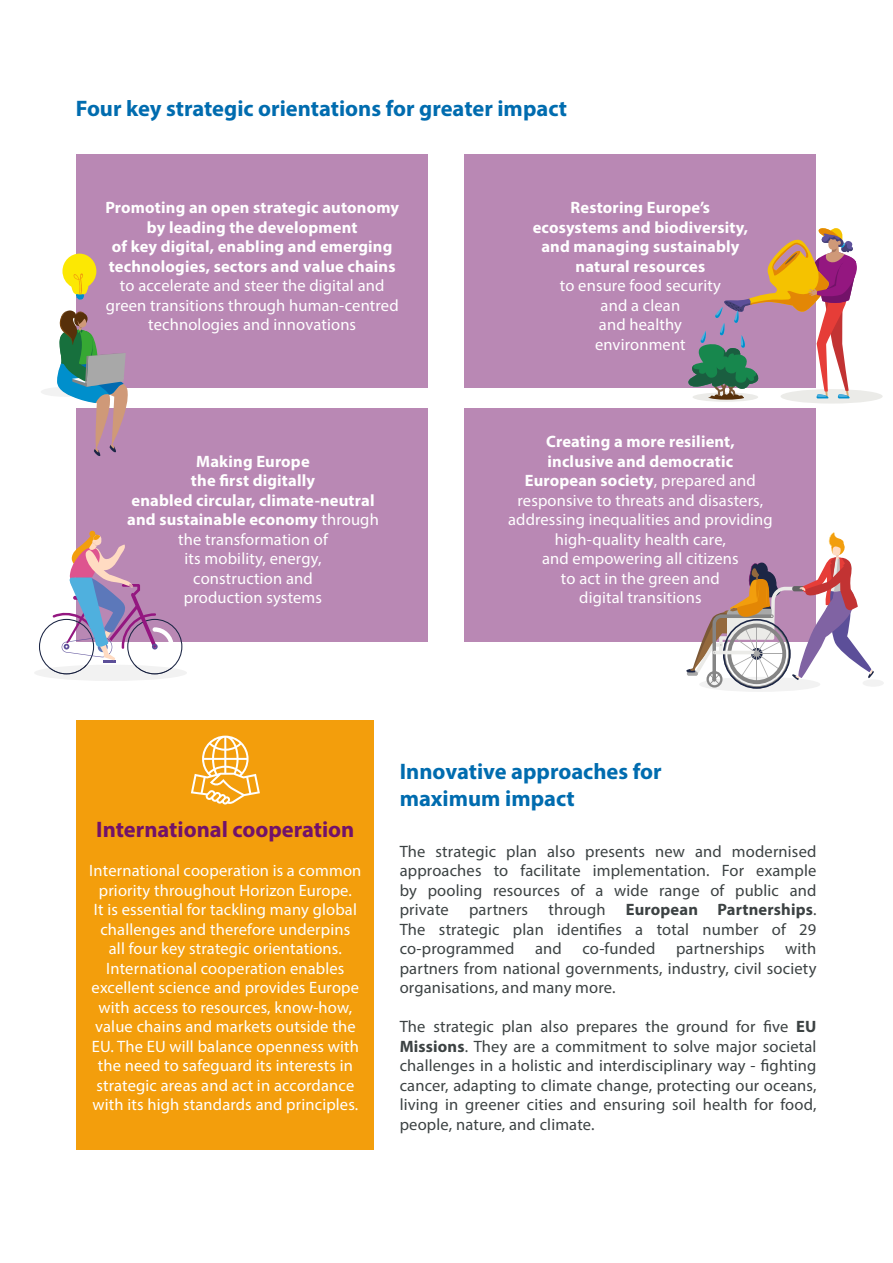
<style>
.page{position:relative;width:893px;height:1263px;background:#fff}
.page>*{position:absolute;margin:0;border:0;box-sizing:border-box;transform-origin:0 0}
.HE_Subtitle_01{font:700 22.5px/27px "Myriad Pro";color:#006caf}
.HE_Subtitle_01-2{font:700 22.5px "Myriad Pro";color:#721269}
.HE_Body_text{font:16.5px/19.5px "Myriad Pro";letter-spacing:.01em;color:#fff;text-align:center}
.HE_Body_text-2{font:16.5px/19.5px "Myriad Pro";letter-spacing:.01em;color:#3c4243;text-align:justify}
.HE_Body_text-3{font:700 16.5px/19.5px "Myriad Pro";letter-spacing:.01em;color:#fff;text-align:center}
.s1{font-weight:400}
.s2{font-weight:700}
</style>
<div class="page">
<div style="left:464px;top:408px;width:352px;height:234px;background:#b988b4"></div>
<div style="left:76px;top:408px;width:352px;height:234px;background:#b988b4"></div>
<div style="left:76px;top:155px;width:352px;height:233px;background:#b988b4"></div>
<div style="left:464px;top:155px;width:352px;height:233px;background:#b988b4"></div>
<div style="left:77px;top:720px;width:297px;height:429px;background:#f39e0c"></div>
<div style="left:781px;top:389px;width:102px;height:15px;background:#ebebe8;border-radius:50%"></div>
<div style="left:693px;top:392px;width:65px;height:10px;background:#ebebe8;border-radius:50%"></div>
<svg style="left:688px;top:228px;width:169px;height:172px"></svg>
<div style="left:699px;top:677px;width:121px;height:15px;background:#f2f2f2;border-radius:50%"></div>
<svg style="left:686px;top:532px;width:188px;height:157px"></svg>
<div style="left:862px;top:679px;width:22px;height:8px;background:#f2f2f2;border-radius:50%"></div>
<svg style="left:35px;top:531px;width:152px;height:150px"></svg>
<div style="left:41px;top:387px;width:48px;height:10px;background:#f2f2f2;border-radius:50%"></div>
<svg style="left:57px;top:310px;width:71px;height:146px"></svg>
<svg style="left:62px;top:253px;width:35px;height:47px"></svg>
<svg style="left:191px;top:736px;width:69px;height:68px"></svg>
<p class="HE_Subtitle_01" style="left:76px;top:94px;width:493px">Four key strategic orientations for greater impact</p>
<p class="HE_Body_text-3" style="left:105px;top:197px;width:295px">Promoting an open strategic autonomy by leading the development<br>of key digital, enabling and emerging technologies, sectors and value chains <span class="s1">to accelerate and steer the digital and green transitions through human-centred technologies and innovations</span></p>
<p class="HE_Body_text-3" style="left:127px;top:451px;width:253px">Making Europe<br>the first digitally<br>enabled circular, climate-neutral and sustainable economy <span class="s1">through the transformation of<br>its mobility, energy,<br>construction and<br>production systems</span></p>
<p class="HE_Body_text-3" style="left:533px;top:197px;width:217px">Restoring Europe’s ecosystems and biodiversity, and managing sustainably natural resources<br><span class="s1">to ensure food security<br>and a clean<br>and healthy<br>environment</span></p>
<p class="HE_Body_text" style="left:508px;top:431px;width:266px"><span class="s2">Creating a more resilient,<br>inclusive and democratic<br>European society</span>, prepared and responsive to threats and disasters, addressing inequalities and providing high-quality health care,<br>and empowering all citizens<br>to act in the green and<br>digital transitions</p>
<p class="HE_Subtitle_01-2" style="left:96px;top:815px;width:260px">International cooperation</p>
<p class="HE_Body_text" style="left:89px;top:860px;width:274px">International cooperation is a common priority throughout Horizon Europe.<br>It is essential for tackling many global challenges and therefore underpins<br>all four key strategic orientations.<br>International cooperation enables excellent science and provides Europe with access to resources, know-how, value chains and markets outside the EU. The EU will balance openness with the need to safeguard its interests in strategic areas and act in accordance with its high standards and principles.</p>
<p class="HE_Subtitle_01" style="left:400px;top:757px;width:264px">Innovative approaches for maximum impact</p>
<p class="HE_Body_text-2" style="left:400px;top:841px;width:418px">The strategic plan also presents new and modernised approaches to facilitate implementation. For example by pooling resources of a wide range of public and private partners through <span class="s2">European Partnerships</span>.<br>The strategic plan identifies a total number of 29 co-programmed and co-funded partnerships with partners from national governments, industry, civil society organisations, and many more.</p>
<p class="HE_Body_text-2" style="left:400px;top:1016px;width:418px">The strategic plan also prepares the ground for five <span class="s2">EU Missions</span>. They are a commitment to solve major societal challenges in a holistic and interdisciplinary way - fighting cancer, adapting to climate change, protecting our oceans, living in greener cities and ensuring soil health for food, people, nature, and climate.</p>
</div>
